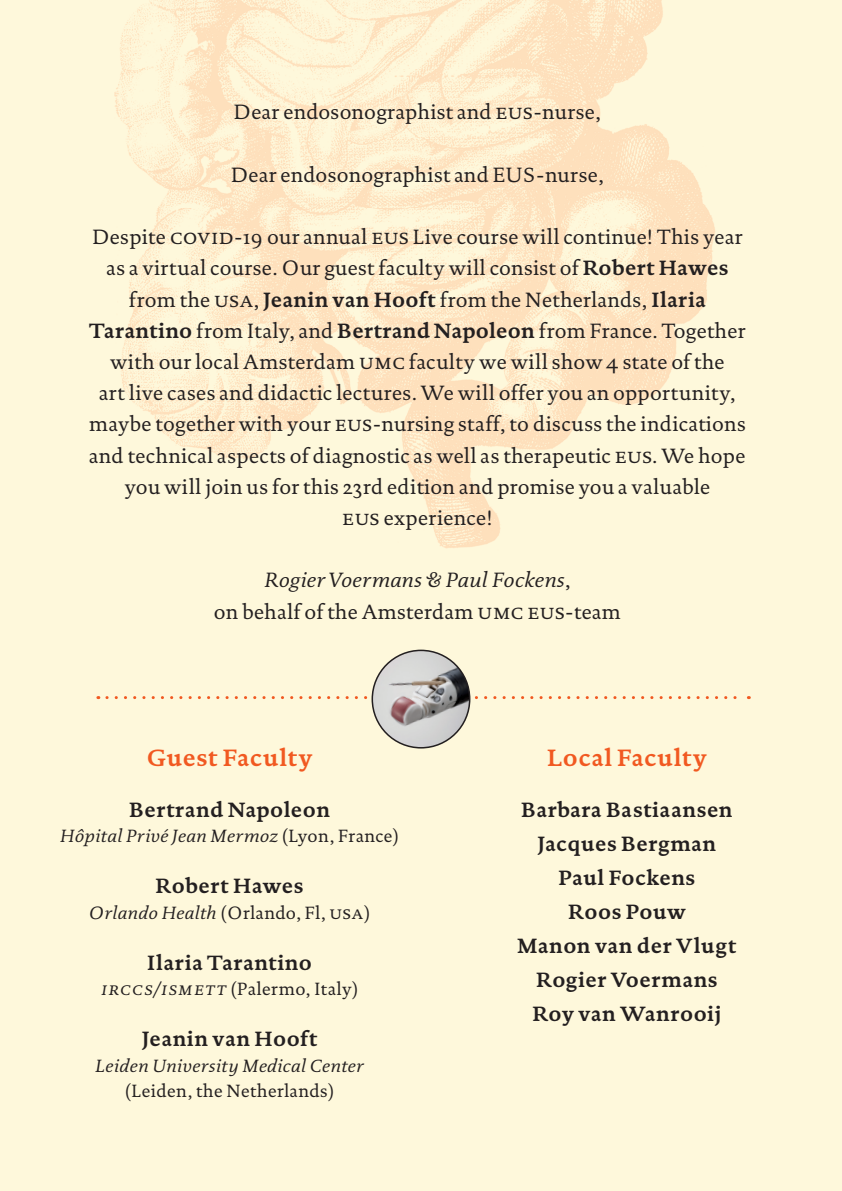
<style>
.page{position:relative;width:842px;height:1191px;background:#fef8db}
.page>*{position:absolute;margin:0;border:0;box-sizing:border-box;transform-origin:0 0}
.t1{font:700 24px "DTL Documenta ST";letter-spacing:.025em;color:#f15921}
.t2{font:21px/31.2px "DTL Documenta ST";letter-spacing:.015em;color:#231f20;text-align:center}
.t3{font:700 21px/34px "DTL Documenta ST";letter-spacing:.025em;color:#231f20;text-align:center}
.t4{font:italic 18px "DTL Documenta ST";letter-spacing:.025em;color:#231f20}
.t5{font:18px "DTL Documenta ST";letter-spacing:.025em;color:#231f20}
.s1{font-family:"DTL Documenta T Caps"}
.s2{font-weight:700}
.s3{font-style:italic}
.s4{font-style:normal}
.s5{font-family:"DTL Documenta T Caps";font-style:normal}
.s6{font-family:"DTL Documenta T Caps";font-style:italic}
</style>
<div class="page">
<svg style="left:107px;top:696px;width:642px;height:3px"></svg>
<img style="left:114px;top:0;width:601px;height:548px">
<img style="left:372px;top:650px;width:98px;height:98px;border-radius:49px">
<div style="left:371px;top:649px;width:99px;height:99px;border:2px solid #231f20;border-radius:50%"></div>
<p class="t2" style="left:234px;top:97px;width:368px">Dear endosonographist and <span class="s1">eus</span>-nurse,</p>
<p class="t2" style="left:231px;top:159px;width:374px">Dear endosonographist and EUS-nurse,</p>
<p class="t2" style="left:89px;top:221px;width:658px">Despite <span class="s1">covid</span>-19 our annual <span class="s1">eus</span> Live course will continue! This year as a virtual course. Our guest faculty will consist of <span class="s2">Robert Hawes </span>from the <span class="s1">usa</span>, <span class="s2">Jeanin van Hooft</span> from the Netherlands, <span class="s2">Ilaria Tarantino</span> from Italy, and <span class="s2">Bertrand Napoleon</span> from France. Together with our local Amsterdam <span class="s1">umc</span> faculty we will show 4 state of the<br>art live cases and didactic lectures. We will offer you an opportunity, maybe together with your <span class="s1">eus</span>-nursing staff, to discuss the indications and technical aspects of diagnostic as well as therapeutic <span class="s1">eus</span>. We hope you will join us for this 23rd edition and promise you a valuable<br><span class="s1">eus</span> experience!</p>
<p class="t2" style="left:214px;top:564px;width:408px"><span class="s3">Rogier Voermans &amp; Paul Fockens</span>,<br>on behalf of the Amsterdam <span class="s1">umc eus</span>-team</p>
<p class="t1" style="left:147px;top:743px;width:167px">Guest Faculty</p>
<p class="t3" style="left:129px;top:792px;width:202px">Bertrand Napoleon</p>
<p class="t4" style="left:60px;top:825px;width:340px">Hôpital Privé Jean Mermoz <span class="s4">(Lyon, France)</span></p>
<p class="t3" style="left:156px;top:868px;width:150px">Robert Hawes</p>
<p class="t4" style="left:89px;top:901px;width:283px">Orlando Health <span class="s4">(Orlando, Fl,</span> <span class="s5">usa</span><span class="s4">)</span></p>
<p class="t3" style="left:147px;top:945px;width:166px">Ilaria Tarantino</p>
<p class="t5" style="left:101px;top:978px;width:259px"><span class="s6">irccs/ismett</span> (Palermo, Italy)</p>
<p class="t3" style="left:142px;top:1022px;width:177px">Jeanin van Hooft</p>
<p class="t4" style="left:95px;top:1054px;width:270px">Leiden University Medical Center</p>
<p class="t5" style="left:125px;top:1080px;width:211px">(Leiden, the Netherlands)</p>
<p class="t1" style="left:547px;top:743px;width:161px">Local Faculty</p>
<p class="t3" style="left:517px;top:792px;width:221px">Barbara Bastiaansen<br>Jacques Bergman<br>Paul Fockens<br>Roos Pouw<br>Manon van der Vlugt<br>Rogier Voermans<br>Roy van Wanrooij</p>
</div>
